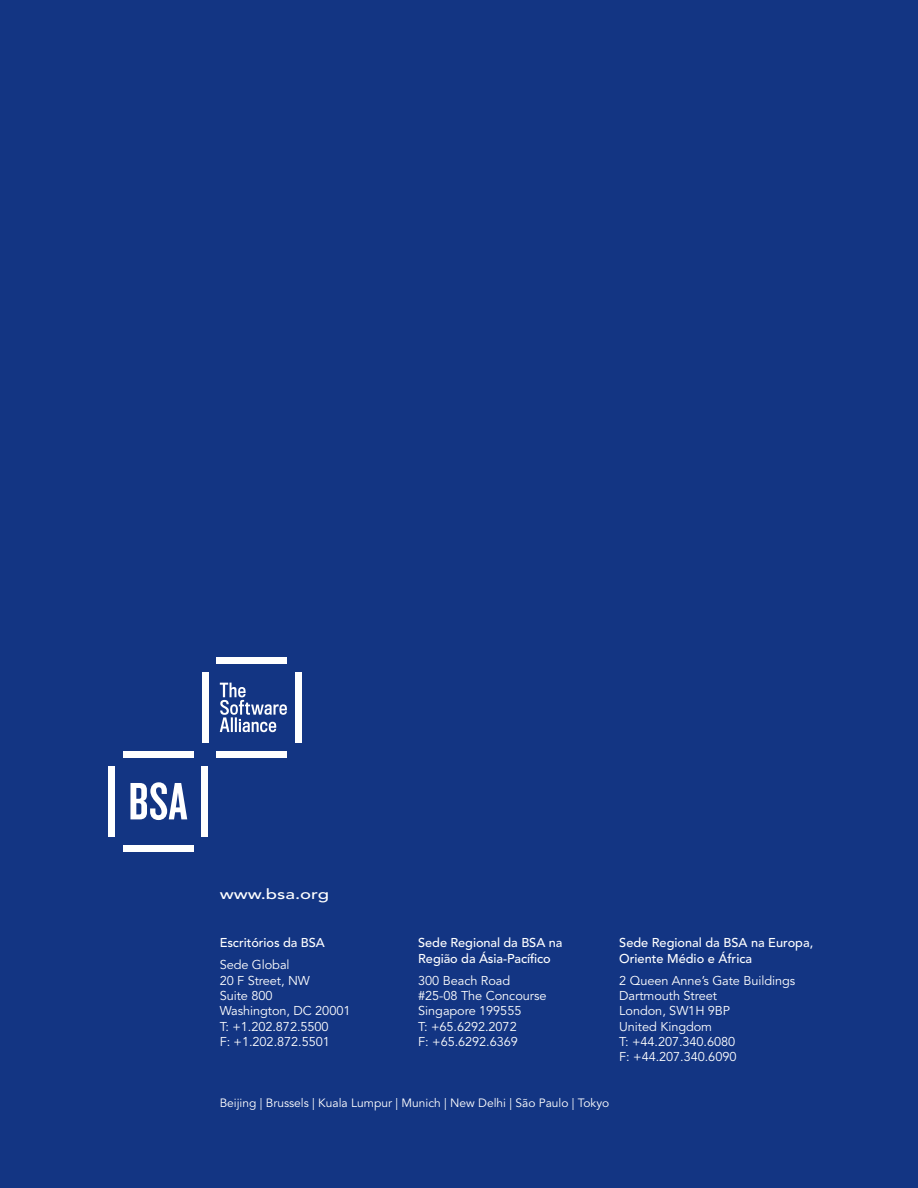
<style>
.page{position:relative;width:918px;height:1188px;background:#133583}
.page>*{position:absolute;margin:0;border:0;box-sizing:border-box;transform-origin:0 0}
.body{font:500 14.25px "Avenir LT Std";color:#fff;scale:1.3 1}
.BSA_addresses{font:12.75px "Avenir LT Std";letter-spacing:-.005em;color:#fff}
.BSA_addresses-2{font:500 12.75px/15.3px "Avenir LT Std";letter-spacing:-.005em;color:#fff}
.body-2{font:12px "Avenir LT Std";color:#fff}
</style>
<div class="page">
<div style="left:202px;top:766px;width:6px;height:70px;background:#fff"></div>
<div style="left:123px;top:845px;width:70px;height:6px;background:#fff"></div>
<div style="left:123px;top:751px;width:70px;height:7px;background:#fff"></div>
<div style="left:108px;top:766px;width:7px;height:70px;background:#fff"></div>
<div style="left:202px;top:672px;width:6px;height:70px;background:#fff"></div>
<div style="left:217px;top:657px;width:70px;height:7px;background:#fff"></div>
<div style="left:296px;top:672px;width:6px;height:70px;background:#fff"></div>
<svg style="left:130px;top:683px;width:157px;height:137px"></svg>
<p class="body" style="left:220px;top:886px;width:86px">www.bsa.org</p>
<p class="BSA_addresses-2" style="left:220px;top:936px;width:107px">Escritórios da BSA</p>
<p class="BSA_addresses" style="left:220px;top:958px;width:71px">Sede Global</p>
<p class="BSA_addresses" style="left:220px;top:973px;width:92px">20 F Street, NW</p>
<p class="BSA_addresses" style="left:220px;top:988px;width:54px">Suite 800</p>
<p class="BSA_addresses" style="left:220px;top:1004px;width:132px">Washington, DC 20001</p>
<p class="BSA_addresses" style="left:220px;top:1019px;width:111px">T: +1.202.872.5500</p>
<p class="BSA_addresses" style="left:220px;top:1034px;width:112px">F: +1.202.872.5501</p>
<p class="BSA_addresses-2" style="left:418px;top:936px;width:146px">Sede Regional da BSA na<br>Região da Ásia-Pacífico</p>
<p class="BSA_addresses" style="left:418px;top:973px;width:94px">300 Beach Road</p>
<p class="BSA_addresses" style="left:418px;top:988px;width:130px">#25-08 The Concourse</p>
<p class="BSA_addresses" style="left:418px;top:1004px;width:105px">Singapore 199555</p>
<p class="BSA_addresses" style="left:418px;top:1019px;width:100px">T: +65.6292.2072</p>
<p class="BSA_addresses" style="left:418px;top:1034px;width:101px">F: +65.6292.6369</p>
<p class="BSA_addresses-2" style="left:619px;top:936px;width:195px">Sede Regional da BSA na Europa,<br>Oriente Médio e África</p>
<p class="BSA_addresses" style="left:619px;top:973px;width:178px">2 Queen Anne’s Gate Buildings</p>
<p class="BSA_addresses" style="left:619px;top:988px;width:99px">Dartmouth Street</p>
<p class="BSA_addresses" style="left:619px;top:1004px;width:113px">London, SW1H 9BP</p>
<p class="BSA_addresses" style="left:619px;top:1019px;width:94px">United Kingdom</p>
<p class="BSA_addresses" style="left:619px;top:1034px;width:118px">T: +44.207.340.6080</p>
<p class="BSA_addresses" style="left:619px;top:1050px;width:119px">F: +44.207.340.6090</p>
<p class="body-2" style="left:220px;top:1096px;width:391px">Beijing | Brussels | Kuala Lumpur | Munich | New Delhi | São Paulo | Tokyo</p>
</div>
